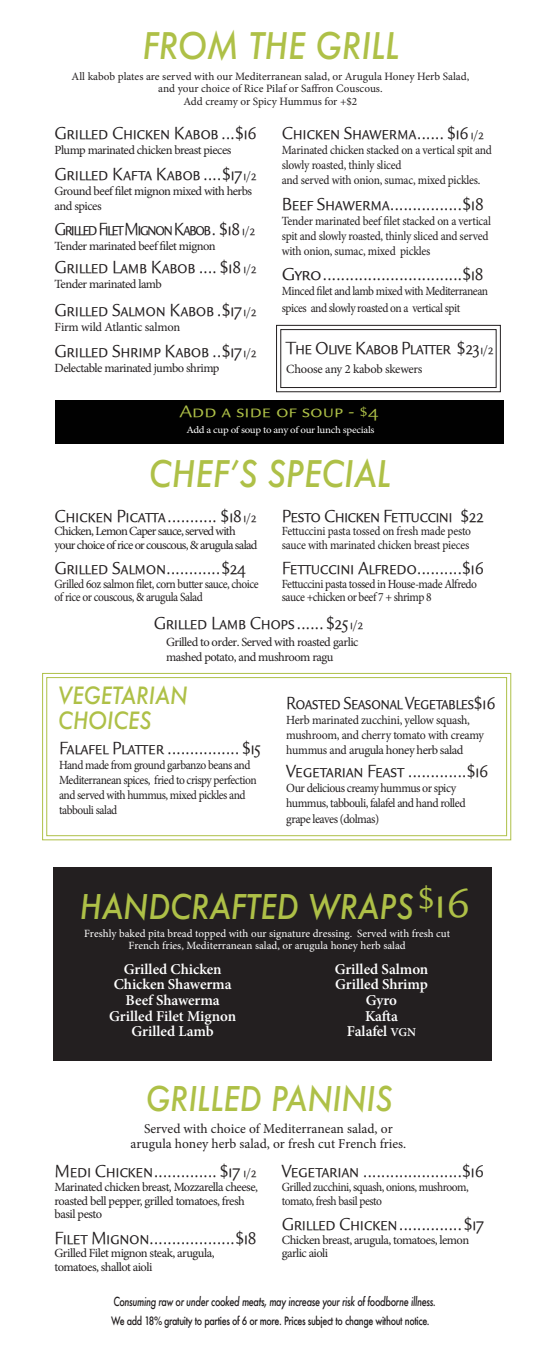
<style>
.page{position:relative;width:540px;height:1350px;background:#fff}
.page>*{position:absolute;margin:0;border:0;box-sizing:border-box;transform-origin:0 0}
.t1{font:45.75px "Legacy Sans SCITCTT Book";color:#aec047}
.t2{font:italic 500 35.62px "Futura";color:#aec047;scale:.92 1}
.t3{font:italic 500 33.12px "Futura";color:#aec047;scale:.92 1}
.t4{font:italic 500 23.12px "Futura";color:#aec047;scale:.92 1}
.t5{font:19px "Legacy Sans SCITCTT Book";letter-spacing:-.02em;color:#231f20;scale:.92 1}
.t6{font:19px "Legacy Sans SCITCTT Book";letter-spacing:-.04em;color:#231f20;scale:.92 1}
.t7{font:19px "Legacy Sans SCITCTT Book";letter-spacing:-.02em;color:#231f20}
.t8{font:19px "Legacy Sans SCITCTT Book";letter-spacing:-.1em;color:#231f20;scale:.87 1}
.t9{font:19px "Legacy Sans SCITCTT Book";letter-spacing:-.04em;color:#231f20;scale:.87 1}
.t10{font:18px "Legacy Sans SCITCTT Book";color:#aec047;scale:1.16 1}
.t11{font:600 15px "Minion Pro";letter-spacing:-.005em;color:#fff}
.t12{font:14px "Legacy Sans SCITCTT Book";color:#231f20;scale:.92 1}
.t13{font:13.5px/15px "Minion Pro";color:#231f20;text-align:center}
.t14{font:13.5px "Legacy Sans SCITCTT Book";color:#aec047;scale:1.16 1}
.t15{font:12.5px/13.5px "Minion Pro";letter-spacing:-.04em;color:#231f20}
.t16{font:12.5px/15px "Minion Pro";letter-spacing:-.04em;color:#231f20;scale:.92 1}
.t17{font:12.5px/15px "Minion Pro";letter-spacing:-.02em;color:#231f20;scale:.92 1}
.t18{font:12.5px/15px "Minion Pro";letter-spacing:-.04em;color:#231f20;scale:.95 1}
.t19{font:12.5px "Minion Pro";letter-spacing:-.06em;color:#231f20}
.t20{font:12.5px "Minion Pro";letter-spacing:-.02em;color:#231f20}
.t21{font:italic 500 12.25px "Futura";letter-spacing:-.04em;color:#231f20;scale:.75 1}
.t22{font:600 12px "Minion Pro";color:#fff}
.t23{font:11.25px "Minion Pro";color:#231f20}
.t24{font:500 11.25px "Futura";letter-spacing:-.04em;color:#231f20;scale:.8 1}
.t25{font:11px/12.5px "Minion Pro";color:#fff}
.t26{font:10px "Minion Pro";letter-spacing:-.03em;color:#fff;scale:1.09 1}
.s1{font-size:14px}
.s2{font-size:18px}
</style>
<div class="page">
<svg style="left:42px;top:673px;width:470px;height:168px"></svg>
<div style="left:46px;top:677px;width:461px;height:159px;border:1px solid #aec047"></div>
<div style="left:55px;top:400px;width:448px;height:43px;background:#010101"></div>
<svg style="left:276px;top:325px;width:225px;height:68px"></svg>
<div style="left:280px;top:329px;width:217px;height:59px;border:1px solid #231f20"></div>
<div style="left:54px;top:867px;width:438px;height:194px;background:#231f20"></div>
<p class="t2" style="left:143px;top:21px;width:281px">FROM THE GRILL</p>
<p class="t23" style="left:72px;top:69px;width:399px">All kabob plates are served with our Mediterranean salad, or Arugula Honey Herb Salad,</p>
<p class="t23" style="left:158px;top:81px;width:226px">and your choice of Rice Pilaf or Saffron Couscous.</p>
<p class="t23" style="left:184px;top:94px;width:175px">Add creamy or Spicy Hummus for +$2</p>
<p class="t5" style="left:55px;top:123px;width:221px">Grilled Chicken Kabob ...$16</p>
<p class="t15" style="left:55px;top:144px;width:178px">Plump marinated chicken breast pieces</p>
<p class="t5" style="left:55px;top:163px;width:221px">Grilled Kafta Kabob ....$17<span class="s1">1/2</span></p>
<p class="t15" style="left:55px;top:183px;width:199px;line-height:15px">Ground beef filet mignon mixed with herbs and spices</p>
<p class="t8" style="left:55px;top:219px;width:232px">GrilledFiletMignonKabob. $18 <span class="s1">1/2</span></p>
<p class="t15" style="left:55px;top:240px;width:163px">Tender marinated beef filet mignon</p>
<p class="t12" style="left:244px;top:261px;width:16px">1/2</p>
<p class="t5" style="left:55px;top:256px;width:204px">Grilled Lamb Kabob .... $18</p>
<p class="t15" style="left:55px;top:277px;width:109px">Tender marinated lamb</p>
<p class="t5" style="left:55px;top:300px;width:221px">Grilled Salmon Kabob .$17 <span class="s1">1/2</span></p>
<p class="t20" style="left:55px;top:319px;width:127px">Firm wild Atlantic salmon</p>
<p class="t5" style="left:55px;top:340px;width:221px">Grilled Shrimp Kabob ..$17 <span class="s1">1/2</span></p>
<p class="t15" style="left:55px;top:361px;width:166px">Delectable marinated jumbo shrimp</p>
<p class="t5" style="left:282px;top:123px;width:221px">Chicken Shawerma...... $16 <span class="s1">1/2</span></p>
<p class="t17" style="left:282px;top:143px;width:230px">Marinated chicken stacked on a vertical spit and slowly roasted, thinly sliced</p>
<p class="t17" style="left:282px;top:173px;width:217px">and served with onion, sumac, mixed pickles.</p>
<p class="t5" style="left:282px;top:193px;width:221px">Beef Shawerma................$18</p>
<p class="t17" style="left:282px;top:213px;width:229px">Tender marinated beef filet stacked on a vertical spit and slowly roasted, thinly sliced and served with onion, sumac, mixed pickles</p>
<p class="t7" style="left:282px;top:264px;width:203px">Gyro...............................$18</p>
<p class="t16" style="left:282px;top:283px;width:226px;line-height:16.2px">Minced filet and lamb mixed with Mediterranean spices and slowly roasted on a vertical spit</p>
<p class="t6" style="left:286px;top:337px;width:227px">The Olive Kabob Platter $23<span class="s1">1/2</span></p>
<p class="t15" style="left:286px;top:362px;width:138px">Choose any 2 kabob skewers</p>
<p class="t10" style="left:179px;top:401px;width:153px">Add a side of soup -</p>
<p class="t26" style="left:186px;top:423px;width:174px">Add a cup of soup to any of our lunch specials</p>
<p class="t14" style="left:360px;top:404px;width:18px">$<span class="s2">4</span></p>
<p class="t2" style="left:149px;top:450px;width:265px">CHEF S’ SPECIAL</p>
<p class="t5" style="left:55px;top:505px;width:221px">Chicken Picatta........... $18 <span class="s1">1/2</span></p>
<p class="t19" style="left:55px;top:523px;width:183px">Chicken, Lemon Caper sauce, served with</p>
<p class="t19" style="left:55px;top:536px;width:204px">your choice of rice or couscous, &amp; arugula salad</p>
<p class="t5" style="left:55px;top:557px;width:210px">Grilled Salmon............$24</p>
<p class="t16" style="left:55px;top:576px;width:223px">Grilled 6oz salmon filet, corn butter sauce, choice</p>
<p class="t16" style="left:55px;top:590px;width:163px">of rice or couscous, &amp; arugula Salad</p>
<p class="t5" style="left:154px;top:612px;width:229px">Grilled Lamb Chops......$25<span class="s1">1/2</span></p>
<p class="t15" style="left:166px;top:635px;width:194px;line-height:15px">Grilled to order. Served with roasted garlic mashed potato, and mushroom ragu</p>
<p class="t6" style="left:282px;top:505px;width:221px">Pesto Chicken Fettuccini $22</p>
<p class="t17" style="left:282px;top:524px;width:207px;line-height:13.5px">Fettuccini pasta tossed on fresh made pesto sauce with marinated chicken breast pieces</p>
<p class="t5" style="left:282px;top:557px;width:221px">Fettuccini Alfredo..........$16</p>
<p class="t16" style="left:282px;top:577px;width:214px;line-height:13.5px">Fettuccini pasta tossed in House-made Alfredo sauce +chicken or beef +7 shrimp 8</p>
<p class="t4" style="left:58px;top:679px;width:142px">VEGETARIAN</p>
<p class="t4" style="left:58px;top:704px;width:103px">CHOICES</p>
<p class="t5" style="left:59px;top:738px;width:221px">Falafel Platter ................$15</p>
<p class="t16" style="left:59px;top:758px;width:216px">Hand made from ground garbanzo beans and Mediterranean spices, fried to crispy perfection and served with hummus, mixed pickles and tabbouli salad</p>
<p class="t9" style="left:286px;top:692px;width:242px">Roasted Seasonal Vegetables$16</p>
<p class="t18" style="left:286px;top:712px;width:210px">Herb marinated zucchini, yellow squash, mushroom, and cherry tomato with creamy hummus and arugula honey herb salad</p>
<p class="t5" style="left:286px;top:760px;width:221px">Vegetarian Feast .............$16</p>
<p class="t18" style="left:286px;top:780px;width:190px">Our delicious creamy hummus or spicy hummus, tabbouli, falafel and hand rolled</p>
<p class="t18" style="left:286px;top:812px;width:99px">grape leaves (dolmas(</p>
<p class="t1" style="left:417px;top:877px;width:54px"><sup>$</sup>16</p>
<p class="t3" style="left:80px;top:884px;width:364px">HANDCRAFTED WRAPS</p>
<p class="t25" style="left:357px;top:927px;width:94px">Served with fresh cut</p>
<p class="t25" style="left:129px;top:927px;width:279px;text-indent:-44px">Freshly baked pita bread topped with our signature dressing.<br>French fries, Mediterranean salad, or arugula honey herb salad</p>
<p class="t11" style="left:124px;top:959px;width:99px">Grilled Chicken</p>
<p class="t11" style="left:114px;top:974px;width:119px">Chicken Shawerma</p>
<p class="t11" style="left:126px;top:990px;width:96px">Beef Shawerma</p>
<p class="t11" style="left:109px;top:1005px;width:128px">Grilled Filet Mignon</p>
<p class="t11" style="left:132px;top:1021px;width:84px">Grilled Lamb</p>
<p class="t11" style="left:335px;top:959px;width:95px">Grilled Salmon</p>
<p class="t11" style="left:335px;top:974px;width:94px">Grilled Shrimp</p>
<p class="t11" style="left:366px;top:990px;width:33px">Gyro</p>
<p class="t11" style="left:365px;top:1005px;width:34px">Kafta</p>
<p class="t22" style="left:391px;top:1024px;width:27px">VGN</p>
<p class="t11" style="left:347px;top:1021px;width:42px">Falafel</p>
<p class="t3" style="left:146px;top:1076px;width:270px">GRILLED PANINIS</p>
<p class="t13" style="left:131px;top:1121px;width:277px">Served with choice of Mediterranean salad, or arugula honey herb salad, or fresh cut French fries.</p>
<p class="t5" style="left:55px;top:1161px;width:203px">Medi Chicken.............. $17</p>
<p class="t15" style="left:55px;top:1180px;width:205px">Marinated chicken breast, Mozzarella cheese, roasted bell pepper, grilled tomatoes, fresh basil pesto</p>
<p class="t5" style="left:55px;top:1227px;width:221px">Filet Mignon...................$18</p>
<p class="t15" style="left:55px;top:1246px;width:161px">Grilled Filet mignon steak, arugula,</p>
<p class="t15" style="left:55px;top:1260px;width:99px">tomatoes, shallot aioli</p>
<p class="t12" style="left:244px;top:1165px;width:16px">1/2</p>
<p class="t5" style="left:282px;top:1161px;width:221px">Vegetarian ......................$16</p>
<p class="t16" style="left:282px;top:1180px;width:205px;line-height:13.5px">Grilled zucchini, squash, onions, mushroom, tomato, fresh basil pesto</p>
<p class="t5" style="left:282px;top:1213px;width:221px">Grilled Chicken..............$17</p>
<p class="t15" style="left:282px;top:1233px;width:189px">Chicken breast, arugula, tomatoes, lemon garlic aioli</p>
<p class="t21" style="left:114px;top:1293px;width:431px">Consuming raw or under cooked meats, may increase your risk of foodborne illness.</p>
<p class="t24" style="left:111px;top:1313px;width:400px">We add 18% gratuity to parties of 6 or more. Prices subject to change without notice.</p>
</div>
